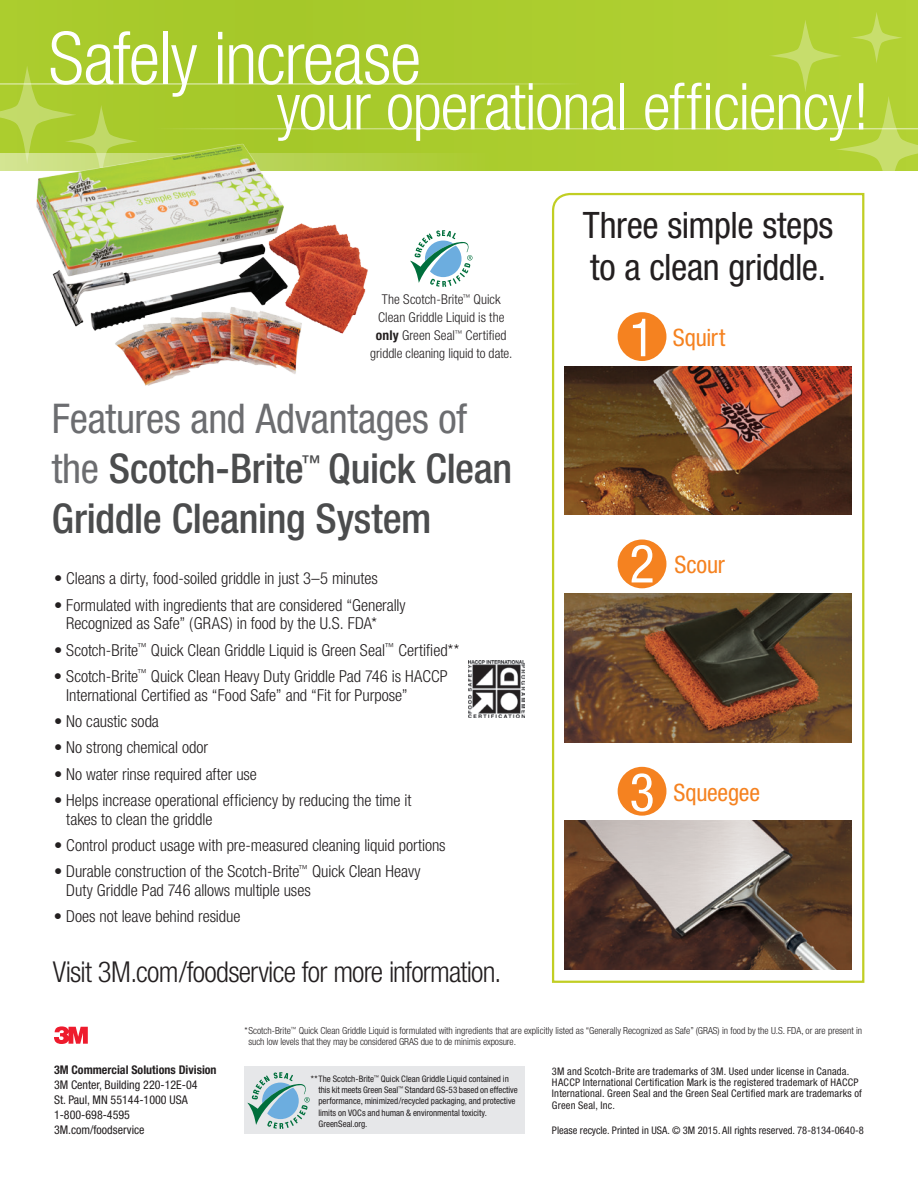
<style>
.page{position:relative;width:918px;height:1188px;background:#fff}
.page>*{position:absolute;margin:0;border:0;box-sizing:border-box;transform-origin:0 0}
.t1{font:300 condensed 72.9px "Helvetica Neue";letter-spacing:-.02em;color:#fff}
.t2{font:300 condensed 64.8px "Helvetica Neue";letter-spacing:-.02em;color:#fff}
.t3{font:500 condensed 40.95px/50.2px "Helvetica Neue";letter-spacing:-.005em;color:#4b4c4d}
.t4{font:condensed 36.45px/42.5px "Helvetica Neue";letter-spacing:-.015em;color:#231f20}
.t5{font:300 condensed 28.8px "Helvetica Neue";letter-spacing:-.025em;color:#231f20}
.t6{font:condensed 24px "Helvetica Neue";letter-spacing:-.01em;color:#f58220}
.t7{font:300 condensed 16.5px/18.8px "Helvetica Neue";letter-spacing:-.005em;color:#231f20}
.t8{font:300 condensed 13.5px/18px "Helvetica Neue";color:#231f20;text-align:center}
.t9{font:condensed 12px/15px "Helvetica Neue";color:#231f20}
.t10{font:700 condensed 12px "Helvetica Neue";color:#231f20}
.t11{font:condensed 10.5px/11.2px "Helvetica Neue";letter-spacing:.015em;color:#231f20}
.t12{font:300 condensed 9.75px/11.2px "Helvetica Neue";color:#231f20}
.t13{font:condensed 9px/11.2px "Helvetica Neue";letter-spacing:-.005em;color:#231f20}
.s1{font-weight:700}
.s2{font-weight:400;color:#6c6d70}
.s3{font-size:52.95px;color:#fff}
</style>
<div class="page">
<svg style="left:552px;top:192px;width:313px;height:791px"></svg>
<img style="left:564px;top:594px;width:288px;height:148px">
<div style="left:0;top:0;width:918px;height:171px;background:#aacc2d"></div>
<svg style="left:378px;top:153px;width:59px;height:18px"></svg>
<hr style="left:0;top:83px;width:581px;height:2px;background:#fff">
<svg style="left:0;top:66px;width:138px;height:105px"></svg>
<div style="left:245px;top:1066px;width:280px;height:68px;background:#e6e7e9"></div>
<svg style="left:54px;top:1026px;width:34px;height:18px"></svg>
<svg style="left:769px;top:12px;width:149px;height:191px"></svg>
<div style="left:618px;top:540px;width:48px;height:48px;background:#f58220;border-radius:50%"></div>
<div style="left:618px;top:312px;width:48px;height:49px;background:#f58220;border-radius:50%"></div>
<img style="left:26px;top:132px;width:352px;height:254px">
<svg style="left:410px;top:230px;width:62px;height:57px"></svg>
<hr style="left:151px;top:128px;width:767px;height:1px;background:#fff">
<img style="left:468px;top:661px;width:57px;height:56px">
<img style="left:564px;top:821px;width:288px;height:148px">
<div style="left:618px;top:767px;width:48px;height:49px;background:#f58220;border-radius:50%"></div>
<svg style="left:247px;top:1072px;width:63px;height:57px"></svg>
<h1 class="t1" style="left:49px;top:16px;width:374px">Safely increase</h1>
<h2 class="t2" style="left:276px;top:69px;width:594px">your operational efficiency!</h2>
<p class="t8" style="left:370px;top:290px;width:144px">The Scotch-Brite<sup>™</sup> Quick<br>Clean Griddle Liquid is the <span class="s1">only</span> Green Seal<sup>™</sup> Certified griddle cleaning liquid to date.</p>
<h3 class="t3" style="left:52px;top:392px;width:462px"><span class="s2">Features and Advantages of the</span> Scotch-Brite<sup>™</sup> Quick Clean<br>Griddle Cleaning System</h3>
<p class="t7" style="left:54px;top:569px;width:325px">• Cleans a dirty, food-soiled griddle in just 3–5 minutes</p>
<p class="t7" style="left:66px;top:595px;width:341px;text-indent:-12px">• Formulated with ingredients that are considered “Generally<br>Recognized as Safe” (GRAS) in food by the U.S. FDA*</p>
<p class="t7" style="left:54px;top:640px;width:407px">• Scotch-Brite<sup>™</sup> Quick Clean Griddle Liquid is Green Seal<sup>™</sup> Certified**</p>
<p class="t7" style="left:66px;top:667px;width:383px;text-indent:-12px">• Scotch-Brite<sup>™</sup> Quick Clean Heavy Duty Griddle Pad 746 is HACCP<br>International Certified as “Food Safe” and “Fit for Purpose”</p>
<p class="t7" style="left:54px;top:712px;width:107px">• No caustic soda</p>
<p class="t7" style="left:54px;top:738px;width:156px">• No strong chemical odor</p>
<p class="t7" style="left:54px;top:764px;width:205px">• No water rinse required after use</p>
<p class="t7" style="left:66px;top:791px;width:347px;text-indent:-12px">• Helps increase operational efficiency by reducing the time it takes to clean the griddle</p>
<p class="t7" style="left:54px;top:836px;width:393px">• Control product usage with pre-measured cleaning liquid portions</p>
<p class="t7" style="left:66px;top:862px;width:356px;text-indent:-12px">• Durable construction of the Scotch-Brite<sup>™</sup> Quick Clean Heavy<br>Duty Griddle Pad 746 allows multiple uses</p>
<p class="t7" style="left:54px;top:907px;width:188px">• Does not leave behind residue</p>
<h3 class="t5" style="left:53px;top:956px;width:450px">Visit 3M.com/foodservice for more information.</h3>
<h3 class="t4" style="left:583px;top:203px;width:252px">Three simple steps to a clean griddle.</h3>
<h3 class="t6" style="left:629px;top:324px;width:97px"><span class="s3">1</span> Squirt</h3>
<h3 class="t6" style="left:629px;top:551px;width:97px"><span class="s3">2</span> Scour</h3>
<h3 class="t6" style="left:629px;top:778px;width:132px"><span class="s3">3</span> Squeegee</h3>
<p class="t12" style="left:248px;top:1025px;width:615px;text-indent:-4px">*Scotch-Brite<sup>™</sup> Quick Clean Griddle Liquid is formulated with ingredients that are explicitly listed as “Generally Recognized as Safe” (GRAS) in food by the U.S. FDA, or are present in such low levels that they may be considered GRAS due to de minimis exposure.</p>
<p class="t11" style="left:552px;top:1065px;width:312px">3M and Scotch-Brite are trademarks of 3M. Used under license in Canada.<br>HACCP International Certification Mark is the registered trademark of HACCP International. Green Seal and the Green Seal Certified mark are trademarks of Green Seal, Inc.</p>
<p class="t10" style="left:54px;top:1062px;width:164px">3M Commercial Solutions Division</p>
<p class="t9" style="left:54px;top:1077px;width:145px">3M Center, Building 220-12E-04<br>St. Paul, MN 55144-1000 USA<br>1-800-698-4595<br>3M.com/foodservice</p>
<p class="t13" style="left:318px;top:1073px;width:201px;text-indent:-8px">** The Scotch-Brite<sup>™</sup> Quick Clean Griddle Liquid contained in this kit meets Green Seal<sup>™</sup> Standard GS-53 based on effective performance, minimized/recycled packaging, and protective limits on VOCs and human &amp; environmental toxicity.<br>GreenSeal.org.</p>
<p class="t11" style="left:552px;top:1125px;width:313px">Please recycle. Printed in USA. © 3M 2015. All rights reserved. 78-8134-0640-8</p>
</div>
